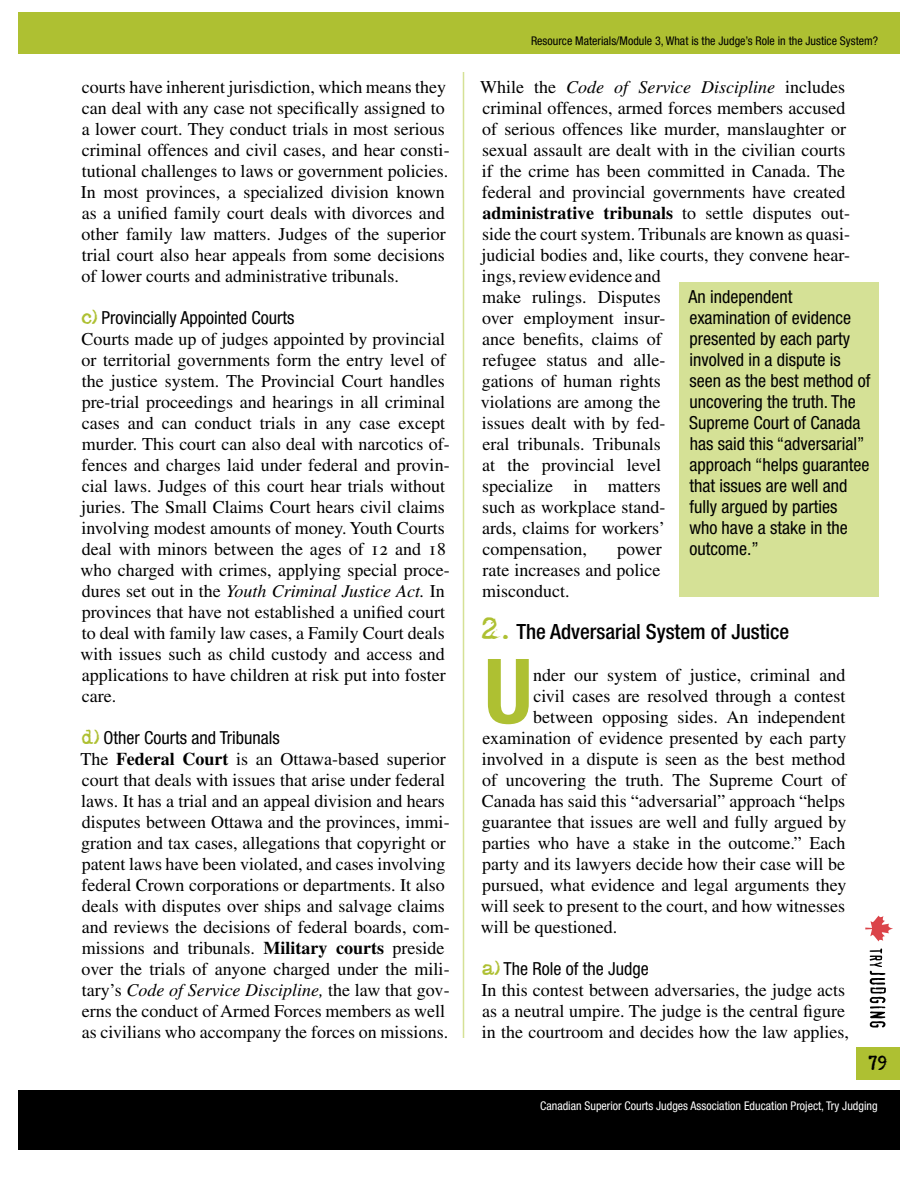
<style>
.page{position:relative;width:918px;height:1188px;background:#fff}
.page>*{position:absolute;margin:0;border:0;box-sizing:border-box;transform-origin:0 0}
.t1{font:700 condensed 89.7px "Helvetica Neue Std";color:#aec032}
.t2{font:500 condensed 21px "Helvetica Neue Std";color:#000}
.t3{font:18px/21px "Times LT Std";color:#000}
.t4{font:condensed 18px/21px "Helvetica Neue Std";color:#000}
.t5{font:18px "Adler accent";color:#000}
.t6{font:condensed 12px "Helvetica Neue Std";color:#fff}
.t7{font:condensed 12px "Helvetica Neue Std";color:#000}
.s1{font-family:"Adler accent";font-stretch:normal;color:#aec032}
.s2{font-style:italic}
.s3{font-weight:700}
.s4{font-family:"Adler accent";font-weight:400;font-stretch:normal;font-size:27px;color:#aec032}
</style>
<div class="page">
<div style="left:18px;top:12px;width:882px;height:42px;background:#aec032"></div>
<div style="left:18px;top:1090px;width:882px;height:60px;background:#000"></div>
<div style="left:856px;top:1047px;width:44px;height:33px;background:#aec032"></div>
<hr style="left:463px;top:72px;width:1px;height:966px;background:#d5e196">
<svg style="left:865px;top:915px;width:28px;height:27px"></svg>
<svg style="left:870px;top:948px;width:16px;height:80px"></svg>
<div style="left:679px;top:282px;width:199px;height:315px;background:#d5e196"></div>
<p class="t3" style="left:81px;top:76px;width:370px">courts have inherent jurisdiction, which means they can deal with any case not specifically assigned to a lower court. They conduct trials in most serious criminal offences and civil cases, and hear consti&shy;tutional challenges to laws or government policies.<br>In most provinces, a specialized division known as a unified family court deals with divorces and other family law matters. Judges of the superior trial court also hear appeals from some decisions of lower courts and administrative tribunals.</p>
<p class="t4" style="left:81px;top:307px;width:215px"><span class="s1">c)</span> Provincially Appointed Courts</p>
<p class="t3" style="left:80px;top:328px;width:371px">Courts made up of judges appointed by provincial or territorial governments form the entry level of the justice system. The Provincial Court handles pre-trial proceedings and hearings in all criminal cases and can conduct trials in any case except murder. This court can also deal with narcotics of&shy;fences and charges laid under federal and provin&shy;cial laws. Judges of this court hear trials without juries. The Small Claims Court hears civil claims involving modest amounts of money. Youth Courts deal with minors between the ages of 12 and 18 who charged with crimes, applying special proce&shy;dures set out in the <span class="s2">Youth Criminal Justice Act.</span> In provinces that have not established a unified court to deal with family law cases, a Family Court deals with issues such as child custody and access and applications to have children at risk put into foster care.</p>
<p class="t4" style="left:82px;top:727px;width:199px"><span class="s1">d)</span> Other Courts and Tribunals</p>
<p class="t3" style="left:81px;top:748px;width:371px">The <span class="s3">Federal Court</span> is an Ottawa-based superior court that deals with issues that arise under federal laws. It has a trial and an appeal division and hears disputes between Ottawa and the provinces, immi&shy;gration and tax cases, allegations that copyright or patent laws have been violated, and cases involving federal Crown corporations or departments. It also deals with disputes over ships and salvage claims and reviews the decisions of federal boards, com&shy;missions and tribunals. <span class="s3">Military courts</span> preside over the trials of anyone charged under the mili&shy;tary’s <span class="s2">Code of Service Discipline,</span> the law that gov&shy;erns the conduct of Armed Forces members as well as civilians who accompany the forces on missions.</p>
<p class="t7" style="left:531px;top:34px;width:349px">Resource Materials/Module 3, What is the Judge’s Role in the Justice System?</p>
<p class="t3" style="left:480px;top:76px;width:371px">While the <span class="s2">Code of Service Discipline</span> includes criminal offences, armed forces members accused of serious offences like murder, manslaughter or sexual assault are dealt with in the civilian courts if the crime has been committed in Canada. The federal and provincial governments have created <span class="s3">administrative tribunals</span> to settle disputes out&shy;side the court system. Tribunals are known as quasi&shy;judicial bodies and, like courts, they convene hear&shy;ings, review evidence and<br>make rulings. Disputes<br>over employment insur-<br>ance benefits, claims of<br>refugee status and alle-<br>gations of human rights<br>violations are among the<br>issues dealt with by fed-<br>eral tribunals. Tribunals<br>at the provincial level<br>specialize in matters<br>such as workplace stand-<br>ards, claims for workers’<br>compensation,</p>
<p class="t4" style="left:689px;top:286px;width:183px">An independent examination of evidence presented by each party involved in a dispute is seen as the best method of uncovering the truth. The<br>Supreme Court of Canada has said this “adversarial” approach “helps guarantee that issues are well and fully argued by parties<br>who have a stake in the outcome.”</p>
<p class="t3" style="left:482px;top:538px;width:181px;text-align:justify;text-indent:135px">power rate increases and police misconduct.</p>
<p class="t2" style="left:482px;top:619px;width:309px"><span class="s4">2.</span> The Adversarial System of Justice</p>
<h1 class="t1" style="left:484px;top:637px;width:50px">U</h1>
<p class="t3" style="left:533px;top:664px;width:314px">nder our system of justice, criminal and</p>
<p class="t3" style="left:533px;top:685px;width:314px">civil cases are resolved through a contest</p>
<p class="t3" style="left:533px;top:706px;width:314px">between opposing sides. An independent</p>
<p class="t3" style="left:482px;top:727px;width:366px">examination of evidence presented by each party</p>
<p class="t3" style="left:482px;top:748px;width:365px">involved in a dispute is seen as the best method</p>
<p class="t3" style="left:482px;top:769px;width:366px">of uncovering the truth. The Supreme Court of</p>
<p class="t3" style="left:482px;top:790px;width:365px">Canada has said this “adversarial” approach “helps</p>
<p class="t3" style="left:482px;top:811px;width:366px">guarantee that issues are well and fully argued by</p>
<p class="t3" style="left:482px;top:832px;width:365px">parties who have a stake in the outcome.” Each</p>
<p class="t3" style="left:482px;top:853px;width:365px">party and its lawyers decide how their case will be</p>
<p class="t3" style="left:482px;top:874px;width:366px">pursued, what evidence and legal arguments they</p>
<p class="t3" style="left:481px;top:895px;width:366px">will seek to present to the court, and how witnesses</p>
<p class="t3" style="left:481px;top:916px;width:138px">will be questioned.</p>
<p class="t4" style="left:483px;top:958px;width:167px"><span class="s1">a)</span> The Role of the Judge</p>
<p class="t3" style="left:481px;top:979px;width:369px">In this contest between adversaries, the judge acts as a neutral umpire. The judge is the central figure in the courtroom and decides how the law applies,</p>
<p class="t5" style="left:869px;top:1055px;width:11px">79</p>
<p class="t6" style="left:540px;top:1099px;width:339px">Canadian Superior Courts Judges Association Education Project, Try Judging</p>
</div>
